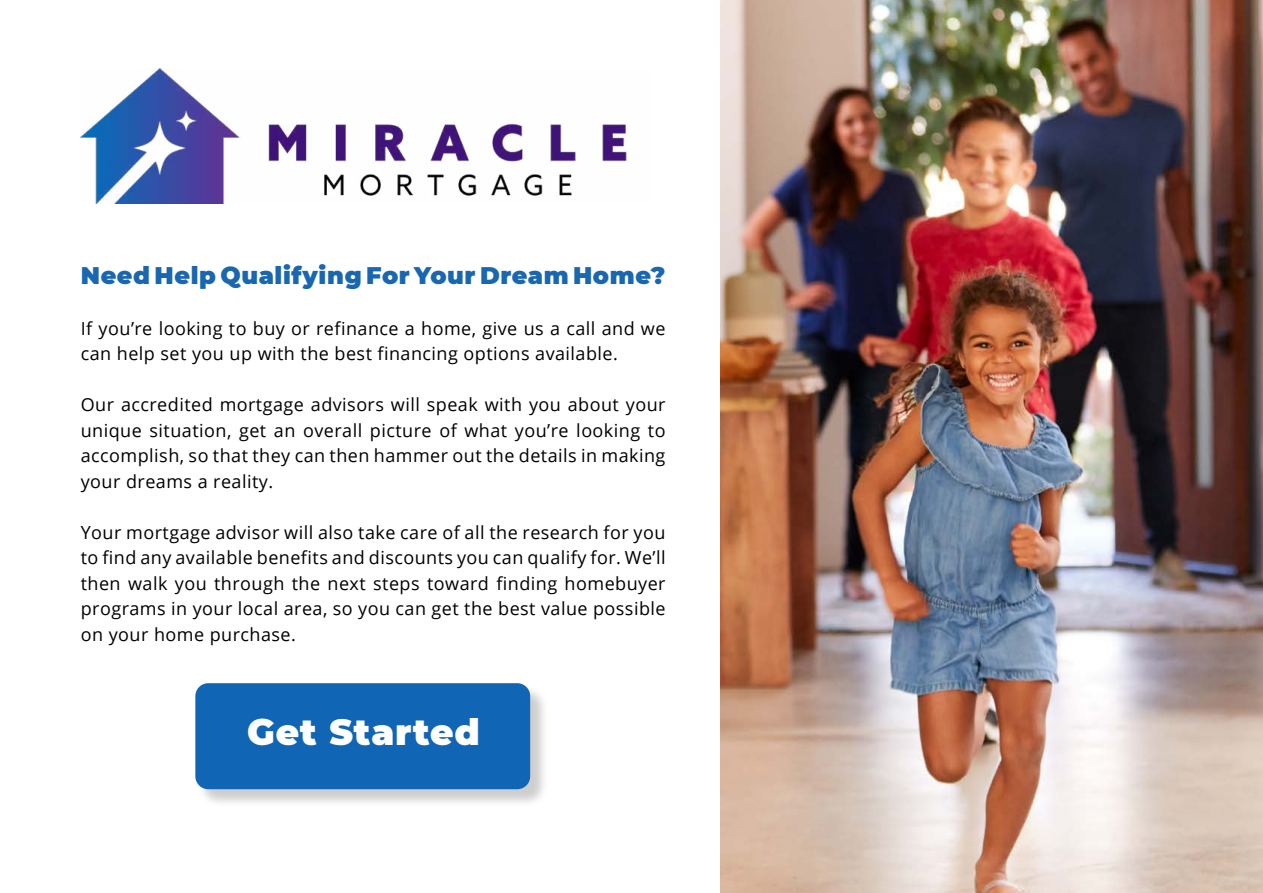
<style>
.page{position:relative;width:1263px;height:893px;background:#fff}
.page>*{position:absolute;margin:0;border:0;box-sizing:border-box;transform-origin:0 0}
.t1{font:900 36px "Montserrat";letter-spacing:.025em;color:#fff}
.t2{font:900 24px "Montserrat";letter-spacing:.025em;color:#1966b1}
.t3{font:18px/25.5px "Open Sans";letter-spacing:.025em;color:#000;text-align:justify}
</style>
<div class="page">
<img style="left:720px;top:0;width:543px;height:893px">
<img style="left:80px;top:68px;width:547px;height:136px">
<div style="left:197px;top:685px;width:352px;height:123px;background:#000;opacity:.2"></div>
<div style="left:195px;top:683px;width:335px;height:106px;background:#1065b4;border-radius:13px"></div>
<h2 class="t2" style="left:81px;top:257px;width:586px">Need Help Qualifying For Your Dream Home?</h2>
<p class="t3" style="left:81px;top:317px;width:586px">If you’re looking to buy or refinance a home, give us a call and we can help set you up with the best financing options available.</p>
<p class="t3" style="left:81px;top:394px;width:586px">Our accredited mortgage advisors will speak with you about your unique situation, get an overall picture of what you’re looking to accomplish, so that they can then hammer out the details in making your dreams a reality.</p>
<p class="t3" style="left:81px;top:521px;width:586px">Your mortgage advisor will also take care of all the research for you to find any available benefits and discounts you can qualify for. We’ll then walk you through the next steps toward finding homebuyer programs in your local area, so you can get the best value possible on your home purchase.</p>
<h1 class="t1" style="left:247px;top:712px;width:234px">Get Started</h1>
</div>
